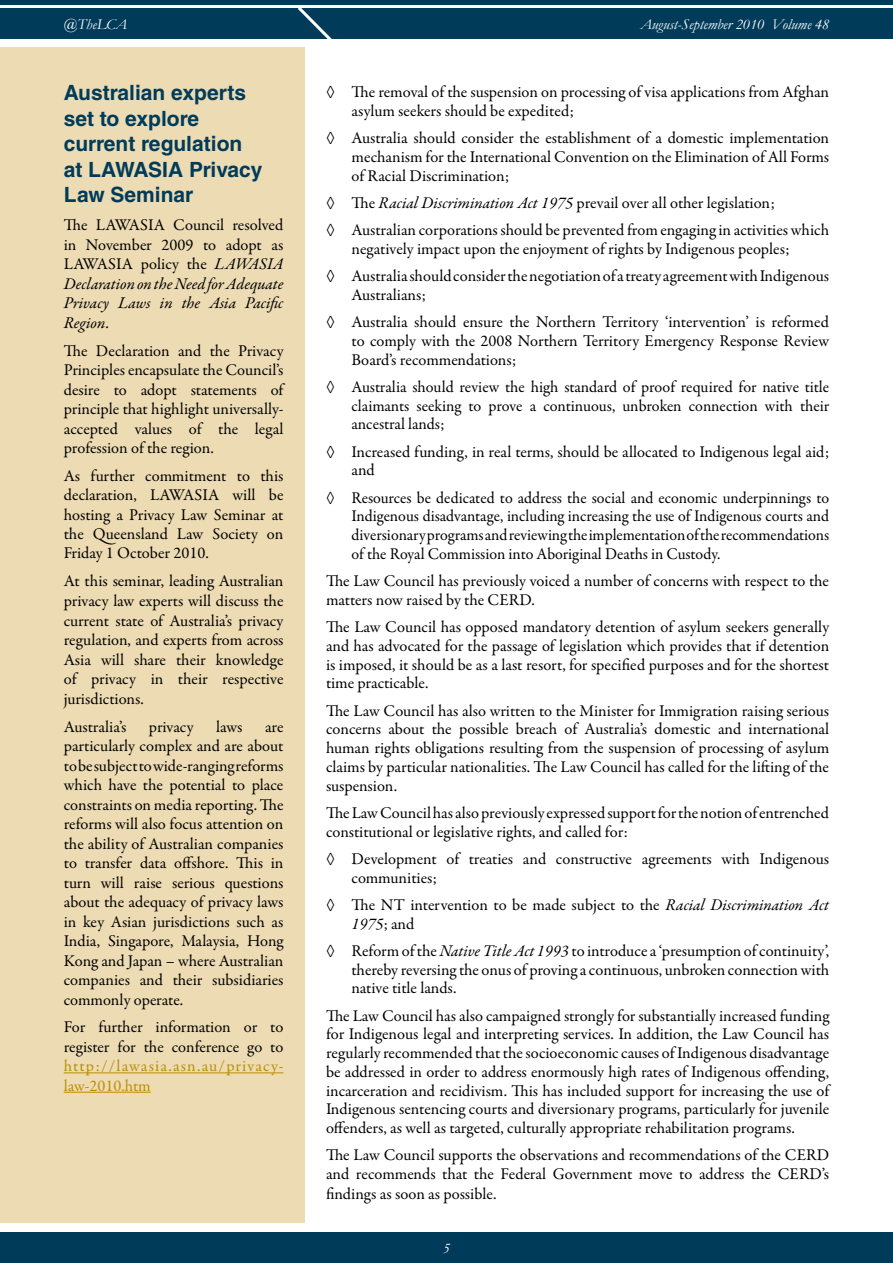
<style>
.page{position:relative;width:893px;height:1263px;background:#fff}
.page>*{position:absolute;margin:0;border:0;box-sizing:border-box;transform-origin:0 0}
.t1{font:700 21px/25.5px "Helvetica LT Std";color:#003b5a}
.t2{font:16.5px/18.8px "Garamond Premr Pro";color:#000;text-align:justify}
.t3{font:italic 16.5px/19.5px "Garamond Premr Pro";letter-spacing:-.005em;color:#000;text-align:justify}
.t4{font:16.5px/19.4px "Garamond Premr Pro";letter-spacing:.06em;color:#b98f00}
.t5{font:italic 15px "Garamond";color:#fff}
.s1{font-style:normal}
.s2{font-style:italic}
</style>
<div class="page">
<div style="left:0;top:1232px;width:893px;height:31px;background:#003b5a"></div>
<div style="left:0;top:8px;width:893px;height:31px;background:#003b5a"></div>
<svg style="left:295px;top:4px;width:40px;height:35px"></svg>
<hr style="left:0;top:0;width:893px;height:4px;background:#003b5a">
<div style="left:0;top:47px;width:305px;height:1175px;background:#ecdbb3"></div>
<hr style="left:64px;top:1072px;width:219px;height:1px;background:#b98f00">
<hr style="left:64px;top:1092px;width:87px;height:1px;background:#b98f00">
<p class="t5" style="left:64px;top:14px;width:65px">@TheLCA</p>
<p class="t5" style="left:640px;top:14px;width:190px">August-September 2010 Volume 48</p>
<p class="t1" style="left:64px;top:80px;width:200px">Australian experts set to explore current regulation at LAWASIA Privacy<br>Law Seminar</p>
<p class="t3" style="left:64px;top:216px;width:221px"><span class="s1">The LAWASIA Council resolved in November 2009 to adopt as LAWASIA policy the</span> LAWASIA Declaration on the Need for Adequate Privacy Laws in the Asia Pacific Region<span class="s1">.</span></p>
<p class="t2" style="left:64px;top:341px;width:221px;line-height:19.5px">The Declaration and the Privacy Principles encapsulate the Council’s desire to adopt statements of principle that highlight universally&shy;accepted values of the legal profession of the region.</p>
<p class="t2" style="left:64px;top:467px;width:221px;line-height:19.4px">As further commitment to this declaration, LAWASIA will be hosting a Privacy Law Seminar at the Queensland Law Society on Friday 1 October 2010.</p>
<p class="t2" style="left:64px;top:572px;width:221px;line-height:19.5px">At this seminar, leading Australian privacy law experts will discuss the current state of Australia’s privacy regulation, and experts from across Asia will share their knowledge of privacy in their respective jurisdictions.</p>
<p class="t2" style="left:64px;top:717px;width:64px">Australia’s</p>
<p class="t2" style="left:149px;top:717px;width:46px">privacy</p>
<p class="t2" style="left:216px;top:717px;width:28px">laws</p>
<p class="t2" style="left:64px;top:717px;width:221px;line-height:19.5px;text-indent:201px">are particularly complex and are about to be subject to wide-ranging reforms which have the potential to place constraints on media reporting. The reforms will also focus attention on the ability of Australian companies to transfer data offshore. This in turn will raise serious questions about the adequacy of privacy laws in key Asian jurisdictions such as India, Singapore, Malaysia, Hong Kong and Japan – where Australian companies and their subsidiaries commonly operate.</p>
<p class="t2" style="left:64px;top:1018px;width:221px;line-height:19.5px">For further information or to register for the conference go to</p>
<p class="t4" style="left:64px;top:1057px;width:221px">http://lawasia.asn.au/privacy&shy;law-2010.htm</p>
<p class="t2" style="left:351px;top:83px;width:479px;text-indent:-26px">◊ The removal of the suspension on processing of visa applications from Afghan asylum seekers should be expedited;</p>
<p class="t2" style="left:351px;top:129px;width:479px;text-indent:-26px">◊ Australia should consider the establishment of a domestic implementation mechanism for the International Convention on the Elimination of All Forms of Racial Discrimination;</p>
<p class="t2" style="left:326px;top:189px;width:505px;line-height:27.3px">◊ The <span class="s2">Racial Discrimination Act 1975</span> prevail over all other legislation;<br>◊ Australian corporations should be prevented from engaging in activities which</p>
<p class="t2" style="left:326px;top:235px;width:505px;line-height:27.3px;text-indent:26px">negatively impact upon the enjoyment of rights by Indigenous peoples;<br>◊ Australia should consider the negotiation of a treaty agreement with Indigenous</p>
<p class="t2" style="left:326px;top:281px;width:505px;line-height:27.3px;text-indent:26px">Australians;<br>◊ Australia should ensure the Northern Territory ‘intervention’ is reformed</p>
<p class="t2" style="left:351px;top:332px;width:479px">to comply with the 2008 Northern Territory Emergency Response Review<br>Board’s recommendations;</p>
<p class="t2" style="left:351px;top:378px;width:479px;text-indent:-26px">◊ Australia should review the high standard of proof required for native title claimants seeking to prove a continuous, unbroken connection with their ancestral lands;</p>
<p class="t2" style="left:351px;top:442px;width:479px;text-indent:-26px">◊ Increased funding, in real terms, should be allocated to Indigenous legal aid; and</p>
<p class="t2" style="left:351px;top:488px;width:479px;text-indent:-26px">◊ Resources be dedicated to address the social and economic underpinnings to Indigenous disadvantage, including increasing the use of Indigenous courts and diversionary programs and reviewing the implementation of the recommendations of the Royal Commission into Aboriginal Deaths in Custody.</p>
<p class="t2" style="left:326px;top:572px;width:505px">The Law Council has previously voiced a number of concerns with respect to the matters now raised by the CERD.</p>
<p class="t2" style="left:326px;top:618px;width:505px">The Law Council has opposed mandatory detention of asylum seekers generally and has advocated for the passage of legislation which provides that if detention is imposed, it should be as a last resort, for specified purposes and for the shortest time practicable.</p>
<p class="t2" style="left:326px;top:701px;width:505px">The Law Council has also written to the Minister for Immigration raising serious concerns about the possible breach of Australia’s domestic and international human rights obligations resulting from the suspension of processing of asylum claims by particular nationalities. The Law Council has called for the lifting of the suspension.</p>
<p class="t2" style="left:326px;top:804px;width:505px">The Law Council has also previously expressed support for the notion of entrenched constitutional or legislative rights, and called for:</p>
<p class="t2" style="left:351px;top:850px;width:479px;text-indent:-26px">◊ Development of treaties and constructive agreements with Indigenous communities;</p>
<p class="t2" style="left:351px;top:896px;width:479px;text-indent:-26px">◊ The NT intervention to be made subject to the <span class="s2">Racial Discrimination Act<br>1975</span>; and</p>
<p class="t2" style="left:351px;top:942px;width:479px;text-indent:-26px">◊ Reform of the <span class="s2">Native Title Act 1993</span> to introduce a ‘presumption of continuity’, thereby reversing the onus of proving a continuous, unbroken connection with native title lands.</p>
<p class="t2" style="left:326px;top:1006px;width:505px">The Law Council has also campaigned strongly for substantially increased funding for Indigenous legal and interpreting services. In addition, the Law Council has regularly recommended that the socioeconomic causes of Indigenous disadvantage be addressed in order to address enormously high rates of Indigenous offending, incarceration and recidivism. This has included support for increasing the use of Indigenous sentencing courts and diversionary programs, particularly for juvenile offenders, as well as targeted, culturally appropriate rehabilitation programs.</p>
<p class="t2" style="left:326px;top:1146px;width:505px">The Law Council supports the observations and recommendations of the CERD and recommends that the Federal Government move to address the CERD’s findings as soon as possible.</p>
<p class="t5" style="left:443px;top:1238px;width:9px">5</p>
</div>
